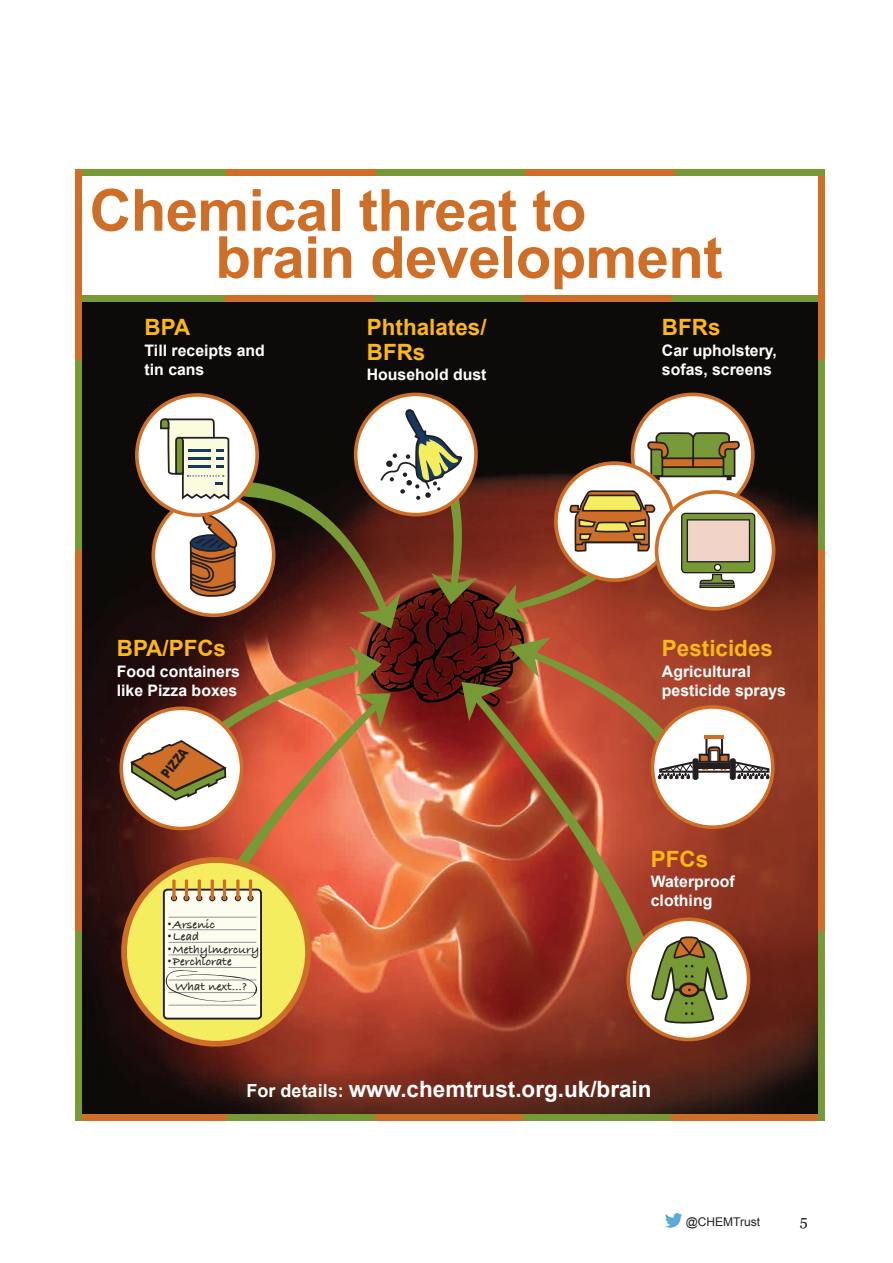
<style>
.page{position:relative;width:893px;height:1263px;background:#fff}
.page>*{position:absolute;margin:0;border:0;box-sizing:border-box;transform-origin:0 0}
.t1{font:700 58.05px "Arial";letter-spacing:-.01em;color:#cf6f27}
.t2{font:700 22.5px/25px "Arial";color:#fcb814}
.t3{font:700 22.5px "Arial";color:#fff}
.t4{font:700 15.9px/19px "Arial";color:#fff}
.t5{font:15px "Georgia";color:#231f20}
.t6{font:900 13.65px "Arial";color:#231f20;scale:.75 1}
.t7{font:700 12.6px/24px "Bradley Hand ITCTT";color:#231f20}
.t8{font:12px "Arial";color:#231f20}
.s1{font-size:18px}
</style>
<div class="page">
<img style="left:665px;top:1213px;width:17px;height:15px">
<img style="left:82px;top:302px;width:736px;height:812px">
<div style="left:79px;top:1114px;width:149px;height:6px;background:#cf6f27"></div>
<div style="left:228px;top:1114px;width:148px;height:6px;background:#789a36"></div>
<div style="left:376px;top:1114px;width:148px;height:6px;background:#cf6f27"></div>
<div style="left:524px;top:1114px;width:148px;height:6px;background:#789a36"></div>
<div style="left:672px;top:1114px;width:148px;height:6px;background:#cf6f27"></div>
<div style="left:76px;top:296px;width:149px;height:6px;background:#789a36"></div>
<div style="left:225px;top:296px;width:149px;height:6px;background:#cf6f27"></div>
<div style="left:374px;top:296px;width:149px;height:6px;background:#789a36"></div>
<div style="left:523px;top:296px;width:149px;height:6px;background:#cf6f27"></div>
<div style="left:672px;top:296px;width:149px;height:6px;background:#789a36"></div>
<div style="left:818px;top:930px;width:7px;height:190px;background:#789a36"></div>
<div style="left:818px;top:740px;width:7px;height:190px;background:#cf6f27"></div>
<div style="left:818px;top:550px;width:7px;height:190px;background:#cf6f27"></div>
<div style="left:818px;top:360px;width:7px;height:190px;background:#789a36"></div>
<div style="left:818px;top:170px;width:7px;height:190px;background:#cf6f27"></div>
<div style="left:652px;top:707px;width:121px;height:120px;background:#fff;border-radius:50%"></div>
<div style="left:651px;top:705px;width:124px;height:124px;border:4px solid #cf6f27;border-radius:50%"></div>
<svg style="left:121px;top:708px;width:121px;height:120px"></svg>
<svg style="left:472px;top:801px;width:190px;height:188px;background:#a44129"></svg>
<svg style="left:190px;top:801px;width:191px;height:148px;background:#e2714e"></svg>
<div style="left:628px;top:919px;width:121px;height:120px;background:#fff;border-radius:50%"></div>
<div style="left:626px;top:917px;width:124px;height:124px;border:4px solid #cf6f27;border-radius:50%"></div>
<svg style="left:651px;top:933px;width:78px;height:93px"></svg>
<div style="left:124px;top:860px;width:184px;height:184px;background:#f3ed5f;border-radius:50%"></div>
<div style="left:121px;top:857px;width:190px;height:190px;border:6px solid #cf6f27;border-radius:50%"></div>
<div style="left:164px;top:890px;width:97px;height:128px;background:#fcfcef;border-radius:4px"></div>
<div style="left:163px;top:889px;width:99px;height:130px;border:2px solid #231f20;border-radius:4px"></div>
<svg style="left:171px;top:896px;width:6px;height:5px"></svg>
<div style="left:183px;top:895px;width:7px;height:6px;border:1px solid #231f20;border-radius:50%"></div>
<svg style="left:196px;top:895px;width:6px;height:6px"></svg>
<svg style="left:209px;top:895px;width:6px;height:6px"></svg>
<div style="left:221px;top:895px;width:7px;height:6px;border:1px solid #231f20;border-radius:50%"></div>
<svg style="left:235px;top:896px;width:6px;height:5px"></svg>
<div style="left:247px;top:895px;width:7px;height:6px;border:1px solid #231f20;border-radius:50%"></div>
<svg style="left:172px;top:879px;width:4px;height:21px"></svg>
<hr style="left:185px;top:879px;width:3px;height:21px;background:#cf6f27">
<hr style="left:198px;top:879px;width:3px;height:21px;background:#cf6f27">
<hr style="left:211px;top:879px;width:3px;height:21px;background:#cf6f27">
<hr style="left:223px;top:879px;width:3px;height:21px;background:#cf6f27">
<svg style="left:236px;top:879px;width:4px;height:21px"></svg>
<hr style="left:249px;top:879px;width:3px;height:21px;background:#cf6f27">
<hr style="left:169px;top:917px;width:87px;height:1px;background:#939598">
<hr style="left:169px;top:929px;width:87px;height:1px;background:#939598">
<hr style="left:169px;top:942px;width:87px;height:1px;background:#939598">
<hr style="left:169px;top:954px;width:87px;height:1px;background:#939598">
<hr style="left:169px;top:1005px;width:87px;height:1px;background:#939598">
<svg style="left:164px;top:967px;width:97px;height:35px"></svg>
<svg style="left:129px;top:378px;width:641px;height:423px"></svg>
<div style="left:76px;top:170px;width:150px;height:6px;background:#789a36"></div>
<div style="left:226px;top:170px;width:150px;height:6px;background:#cf6f27"></div>
<div style="left:376px;top:170px;width:149px;height:6px;background:#789a36"></div>
<div style="left:525px;top:170px;width:150px;height:6px;background:#cf6f27"></div>
<div style="left:675px;top:170px;width:150px;height:6px;background:#789a36"></div>
<div style="left:75px;top:930px;width:7px;height:190px;background:#789a36"></div>
<div style="left:75px;top:740px;width:7px;height:190px;background:#cf6f27"></div>
<div style="left:75px;top:550px;width:7px;height:190px;background:#cf6f27"></div>
<div style="left:75px;top:360px;width:7px;height:190px;background:#789a36"></div>
<div style="left:75px;top:170px;width:7px;height:190px;background:#cf6f27"></div>
<h1 class="t1" style="left:89px;top:172px;width:498px">Chemical threat to</h1>
<h1 class="t1" style="left:215px;top:219px;width:509px">brain development</h1>
<h2 class="t2" style="left:145px;top:315px;width:47px">BPA</h2>
<p class="t4" style="left:145px;top:342px;width:122px">Till receipts and tin cans</p>
<h2 class="t2" style="left:117px;top:637px;width:111px">BPA/PFCs</h2>
<p class="t4" style="left:117px;top:662px;width:125px">Food containers like Pizza boxes</p>
<p class="t6" style="left:157px;top:770px;width:47px;rotate:-52deg">PIZZA</p>
<p class="t7" style="left:168px;top:912px;width:49px">• Arsenic</p>
<p class="t7" style="left:168px;top:924px;width:33px">• Lead</p>
<p class="t7" style="left:168px;top:937px;width:93px">• Methylmercury</p>
<p class="t7" style="left:175px;top:949px;width:73px;text-indent:-8px">• Perchlorate<br>What next…?</p>
<h2 class="t2" style="left:367px;top:315px;width:121px">Phthalates/<br>BFRs</h2>
<p class="t4" style="left:367px;top:365px;width:121px">Household dust</p>
<h2 class="t2" style="left:662px;top:315px;width:60px">BFRs</h2>
<p class="t4" style="left:662px;top:342px;width:117px">Car upholstery, sofas, screens</p>
<h2 class="t2" style="left:662px;top:637px;width:113px">Pesticides</h2>
<p class="t4" style="left:662px;top:663px;width:126px">Agricultural pesticide sprays</p>
<h2 class="t2" style="left:651px;top:847px;width:59px">PFCs</h2>
<p class="t4" style="left:651px;top:872px;width:85px">Waterproof clothing</p>
<h2 class="t3" style="left:247px;top:1073px;width:406px"><span class="s1">For details:</span> www.chemtrust.org.uk/brain</h2>
<p class="t8" style="left:686px;top:1214px;width:76px">@CHEMTrust</p>
<p class="t5" style="left:800px;top:1210px;width:9px">5</p>
</div>
